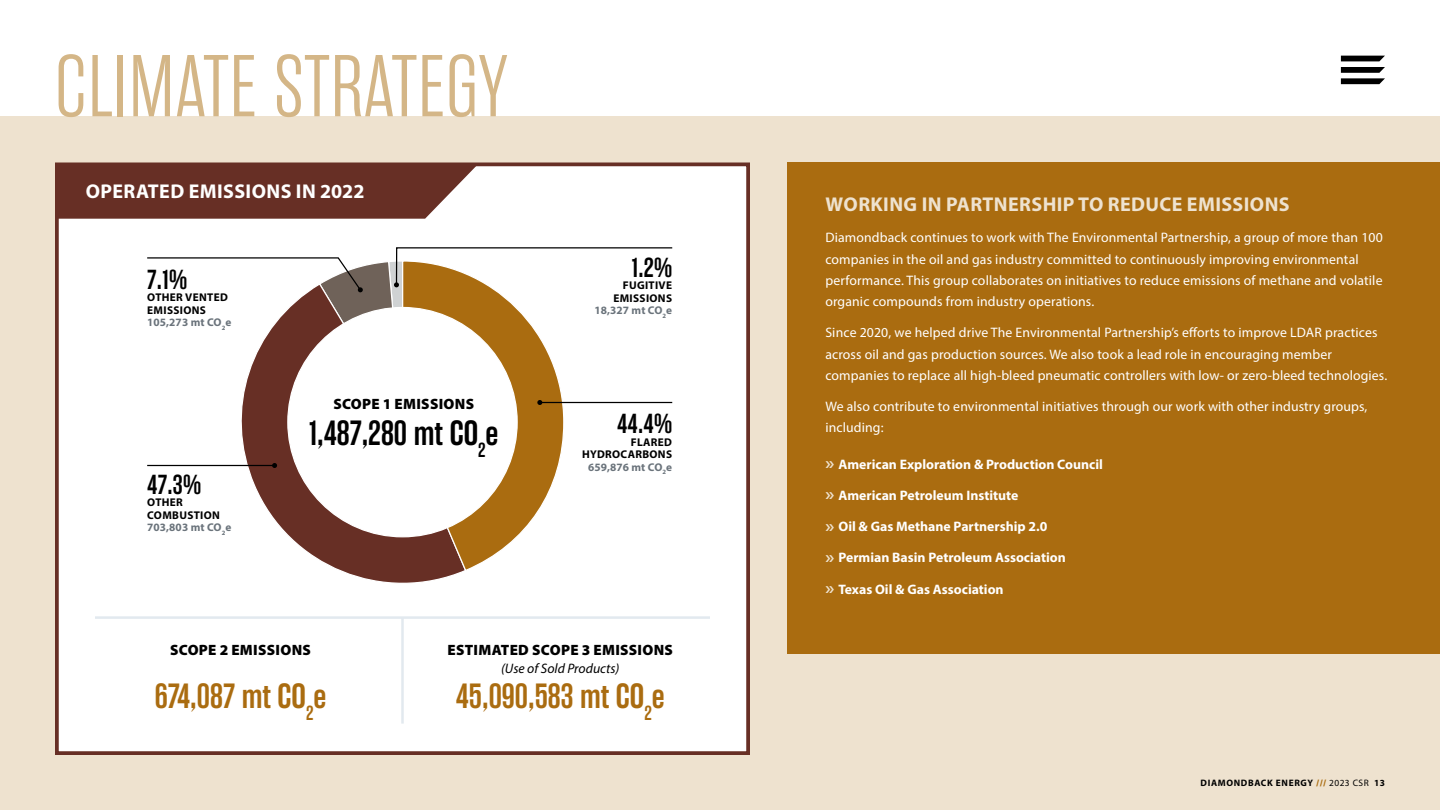
<style>
.page{position:relative;width:1440px;height:810px;background:#fff}
.page>*{position:absolute;margin:0;border:0;box-sizing:border-box;transform-origin:0 0}
.t1{font:300 87.5px "Rama Gothic E";letter-spacing:.01em;color:#d4b687}
.t2{font:600 35px "Rama Gothic E";color:#aa6c10}
.t3{font:600 35px "Rama Gothic E";color:#000}
.t4{font:600 27.5px "Rama Gothic E";color:#000}
.t5{font:700 20px "Myriad Pro";letter-spacing:.02em;color:#eee2cf}
.t6{font:700 20px "Myriad Pro";letter-spacing:.02em;color:#fff}
.t7{font:900 15px "Myriad Pro";letter-spacing:.02em;color:#000}
.t8{font:13.75px/21.2px "Myriad Pro";letter-spacing:.01em;color:#fff}
.t9{font:700 13.75px "Myriad Pro";color:#fff}
.t10{font:italic 13.75px "Myriad Pro";color:#000}
.t11{font:700 11.25px/12.5px "Myriad Pro";letter-spacing:.03em;color:#000;text-align:right}
.t12{font:700 9.38px "Myriad Pro";letter-spacing:.07em;color:#000}
.s1{color:#6a737b}
.s2{font-weight:900;color:#aa6c10}
.s3{font-weight:400}
</style>
<div class="page">
<svg style="left:1341px;top:56px;width:44px;height:5px"></svg>
<svg style="left:1341px;top:67px;width:44px;height:17px"></svg>
<div style="left:0;top:116px;width:1440px;height:694px;background:#eee2cf"></div>
<div style="left:55px;top:162px;width:695px;height:593px;background:#fff;border:4px solid #672f25"></div>
<div style="left:787px;top:162px;width:653px;height:492px;background:#aa6c10"></div>
<svg style="left:58px;top:165px;width:419px;height:54px;background:#713c33"></svg>
<hr style="left:95px;top:616px;width:615px;height:3px;background:#e2e9ef">
<hr style="left:401px;top:618px;width:3px;height:106px;background:#e2e9ef">
<svg style="left:221px;top:424px;width:239px;height:159px"></svg>
<svg style="left:401px;top:424px;width:163px;height:148px"></svg>
<div style="left:287px;top:307px;width:231px;height:230px;background:#fff;border:1px solid #fff;border-radius:50%"></div>
<hr style="left:147px;top:465px;width:128px;height:1px;background:#000">
<svg style="left:272px;top:463px;width:5px;height:5px"></svg>
<svg style="left:147px;top:247px;width:526px;height:177px"></svg>
<h1 class="t1" style="left:55px;top:40px;width:455px">CLIMATE STRATEGY</h1>
<h3 class="t6" style="left:86px;top:178px;width:280px">OPERATED EMISSIONS IN 2022</h3>
<h3 class="t4" style="left:147px;top:264px;width:41px">7.1%</h3>
<p class="t11" style="left:147px;top:291px;width:86px;text-align:left">OTHER VENTED<br>EMISSIONS<br><span class="s1">105,273 mt CO</span><sub>2</sub><span class="s1">e</span></p>
<h3 class="t4" style="left:147px;top:469px;width:56px">47.3%</h3>
<p class="t11" style="left:147px;top:496px;width:86px;text-align:left">OTHER<br>COMBUSTION<br><span class="s1">703,803 mt CO</span><sub>2</sub><span class="s1">e</span></p>
<p class="t7" style="left:333px;top:395px;width:142px">SCOPE 1 EMISSIONS</p>
<h2 class="t3" style="left:309px;top:414px;width:191px">1,487,280 mt CO<sub>2</sub>e</h2>
<h3 class="t4" style="left:632px;top:252px;width:42px">1.2%</h3>
<p class="t11" style="left:594px;top:279px;width:79px">FUGITIVE<br>EMISSIONS<br><span class="s1">18,327 mt CO</span><sub>2</sub><span class="s1">e</span></p>
<h3 class="t4" style="left:617px;top:409px;width:57px">44.4%</h3>
<p class="t11" style="left:582px;top:435px;width:92px">FLARED<br>HYDROCARBONS<br><span class="s1">659,876 mt CO</span><sub>2</sub><span class="s1">e</span></p>
<p class="t7" style="left:170px;top:641px;width:142px">SCOPE 2 EMISSIONS</p>
<h2 class="t2" style="left:155px;top:677px;width:173px">674,087 mt CO<sub>2</sub>e</h2>
<p class="t7" style="left:447px;top:641px;width:227px">ESTIMATED SCOPE 3 EMISSIONS</p>
<p class="t10" style="left:501px;top:660px;width:120px">(Use of Sold Products)</p>
<h2 class="t2" style="left:456px;top:677px;width:210px">45,090,583 mt CO<sub>2</sub>e</h2>
<h3 class="t5" style="left:826px;top:191px;width:466px">WORKING IN PARTNERSHIP TO REDUCE EMISSIONS</h3>
<p class="t8" style="left:825px;top:227px;width:559px">Diamondback continues to work with The Environmental Partnership, a group of more than 100 companies in the oil and gas industry committed to continuously improving environmental performance. This group collaborates on initiatives to reduce emissions of methane and volatile organic compounds from industry operations.</p>
<p class="t8" style="left:825px;top:322px;width:563px">Since 2020, we helped drive The Environmental Partnership’s efforts to improve LDAR practices across oil and gas production sources. We also took a lead role in encouraging member companies to replace all high-bleed pneumatic controllers with low- or zero-bleed technologies.</p>
<p class="t8" style="left:825px;top:396px;width:544px">We also contribute to environmental initiatives through our work with other industry groups, including:</p>
<p class="t9" style="left:838px;top:455px;width:266px">American Exploration &amp; Production Council</p>
<p class="t9" style="left:838px;top:486px;width:182px">American Petroleum Institute</p>
<p class="t9" style="left:838px;top:518px;width:210px">Oil &amp; Gas Methane Partnership 2.0</p>
<p class="t9" style="left:838px;top:549px;width:229px">Permian Basin Petroleum Association</p>
<p class="t9" style="left:838px;top:580px;width:167px">Texas Oil &amp; Gas Association</p>
<p class="t12" style="left:1201px;top:776px;width:186px">DIAMONDBACK ENERGY <span class="s2">///</span> <span class="s3">2023 CSR</span> 13</p>
</div>
